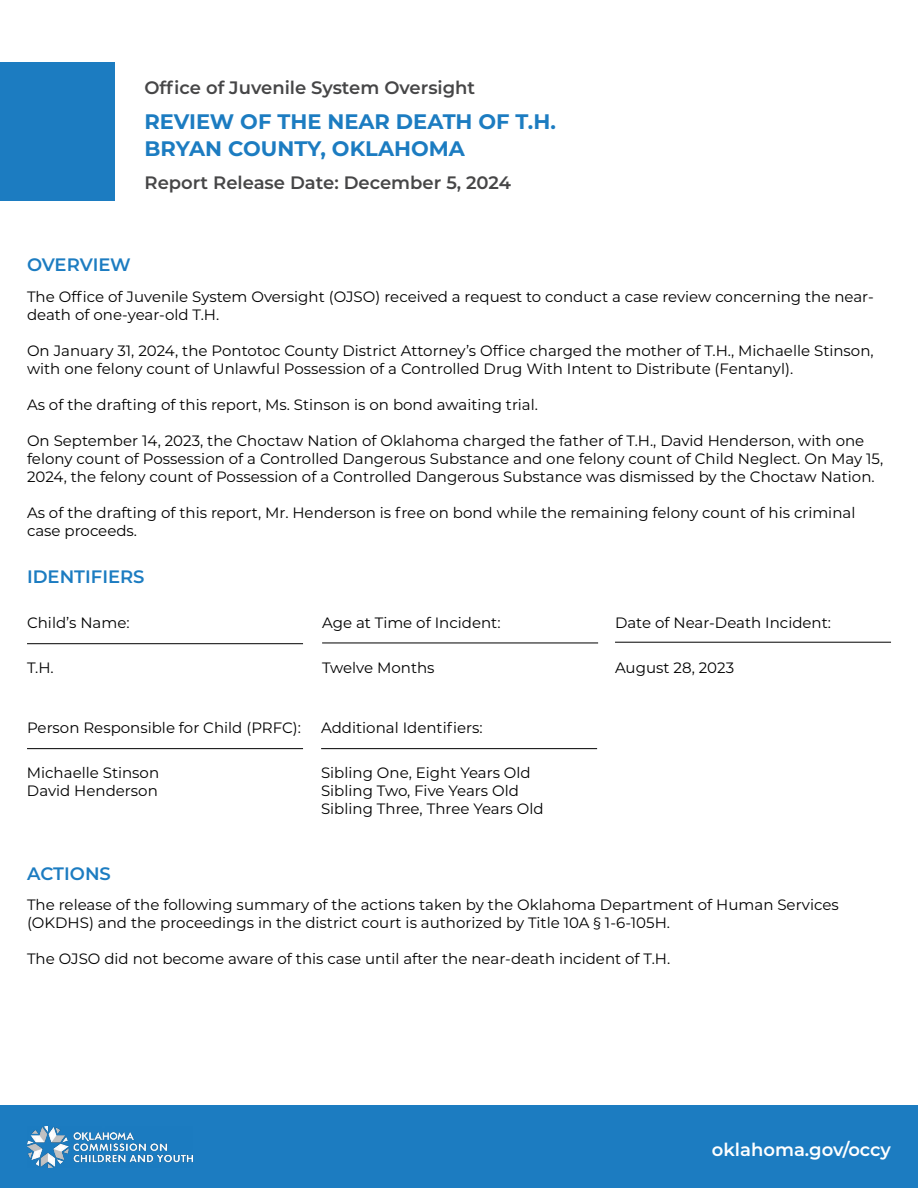
<style>
.page{position:relative;width:918px;height:1188px;background:#fff}
.page>*{position:absolute;margin:0;border:0;box-sizing:border-box;transform-origin:0 0}
.t1{font:700 21px/27px "Montserrat";color:#1c7cc1}
.t2{font:600 18px "Montserrat";color:#464647}
.t3{font:600 18px "Montserrat";color:#1c7cc1}
.t4{font:600 18px "Montserrat";color:#fff}
.t5{font:15px/18px "Montserrat";color:#000}
</style>
<div class="page">
<div style="left:0;top:63px;width:114px;height:138px;background:#1c7cc1"></div>
<div style="left:0;top:1106px;width:918px;height:82px;background:#1c7cc1"></div>
<img style="left:27px;top:1126px;width:165px;height:42px">
<hr style="left:27px;top:643px;width:276px;height:1px;background:#000">
<hr style="left:322px;top:643px;width:276px;height:1px;background:#000">
<hr style="left:615px;top:642px;width:276px;height:1px;background:#000">
<hr style="left:27px;top:748px;width:276px;height:1px;background:#000">
<hr style="left:321px;top:748px;width:276px;height:1px;background:#000">
<p class="t2" style="left:145px;top:74px;width:332px">Office of Juvenile System Oversight</p>
<h1 class="t1" style="left:145px;top:107px;width:413px">REVIEW OF THE NEAR DEATH OF T.H.<br>BRYAN COUNTY, OKLAHOMA</h1>
<p class="t2" style="left:145px;top:170px;width:368px">Report Release Date: December 5, 2024</p>
<p class="t3" style="left:27px;top:252px;width:105px">OVERVIEW</p>
<p class="t5" style="left:27px;top:287px;width:848px">The Office of Juvenile System Oversight (OJSO) received a request to conduct a case review concerning the near&shy;death of one-year-old T.H.</p>
<p class="t5" style="left:27px;top:341px;width:848px">On January 31, 2024, the Pontotoc County District Attorney’s Office charged the mother of T.H., Michaelle Stinson, with one felony count of Unlawful Possession of a Controlled Drug With Intent to Distribute (Fentanyl).</p>
<p class="t5" style="left:27px;top:395px;width:513px">As of the drafting of this report, Ms. Stinson is on bond awaiting trial.</p>
<p class="t5" style="left:27px;top:431px;width:858px">On September 14, 2023, the Choctaw Nation of Oklahoma charged the father of T.H., David Henderson, with one felony count of Possession of a Controlled Dangerous Substance and one felony count of Child Neglect. On May 15,<br>2024, the felony count of Possession of a Controlled Dangerous Substance was dismissed by the Choctaw Nation.</p>
<p class="t5" style="left:27px;top:503px;width:830px">As of the drafting of this report, Mr. Henderson is free on bond while the remaining felony count of his criminal case proceeds.</p>
<p class="t3" style="left:27px;top:564px;width:119px">IDENTIFIERS</p>
<p class="t5" style="left:27px;top:613px;width:104px">Child’s Name:</p>
<p class="t5" style="left:322px;top:613px;width:180px">Age at Time of Incident:</p>
<p class="t5" style="left:615px;top:613px;width:218px">Date of Near-Death Incident:</p>
<p class="t5" style="left:27px;top:658px;width:28px">T.H.</p>
<p class="t5" style="left:322px;top:658px;width:114px">Twelve Months</p>
<p class="t5" style="left:615px;top:658px;width:121px">August 28, 2023</p>
<p class="t5" style="left:27px;top:718px;width:276px">Person Responsible for Child (PRFC):</p>
<p class="t5" style="left:27px;top:763px;width:134px">Michaelle Stinson<br>David Henderson</p>
<p class="t5" style="left:321px;top:718px;width:163px">Additional Identifiers:</p>
<p class="t5" style="left:321px;top:763px;width:224px">Sibling One, Eight Years Old<br>Sibling Two, Five Years Old<br>Sibling Three, Three Years Old</p>
<p class="t3" style="left:27px;top:860px;width:85px">ACTIONS</p>
<p class="t5" style="left:27px;top:895px;width:813px">The release of the following summary of the actions taken by the Oklahoma Department of Human Services (OKDHS) and the proceedings in the district court is authorized by Title 10A § 1-6-105H.</p>
<p class="t5" style="left:27px;top:949px;width:645px">The OJSO did not become aware of this case until after the near-death incident of T.H.</p>
<p class="t4" style="left:712px;top:1137px;width:181px">oklahoma.gov/occy</p>
</div>
